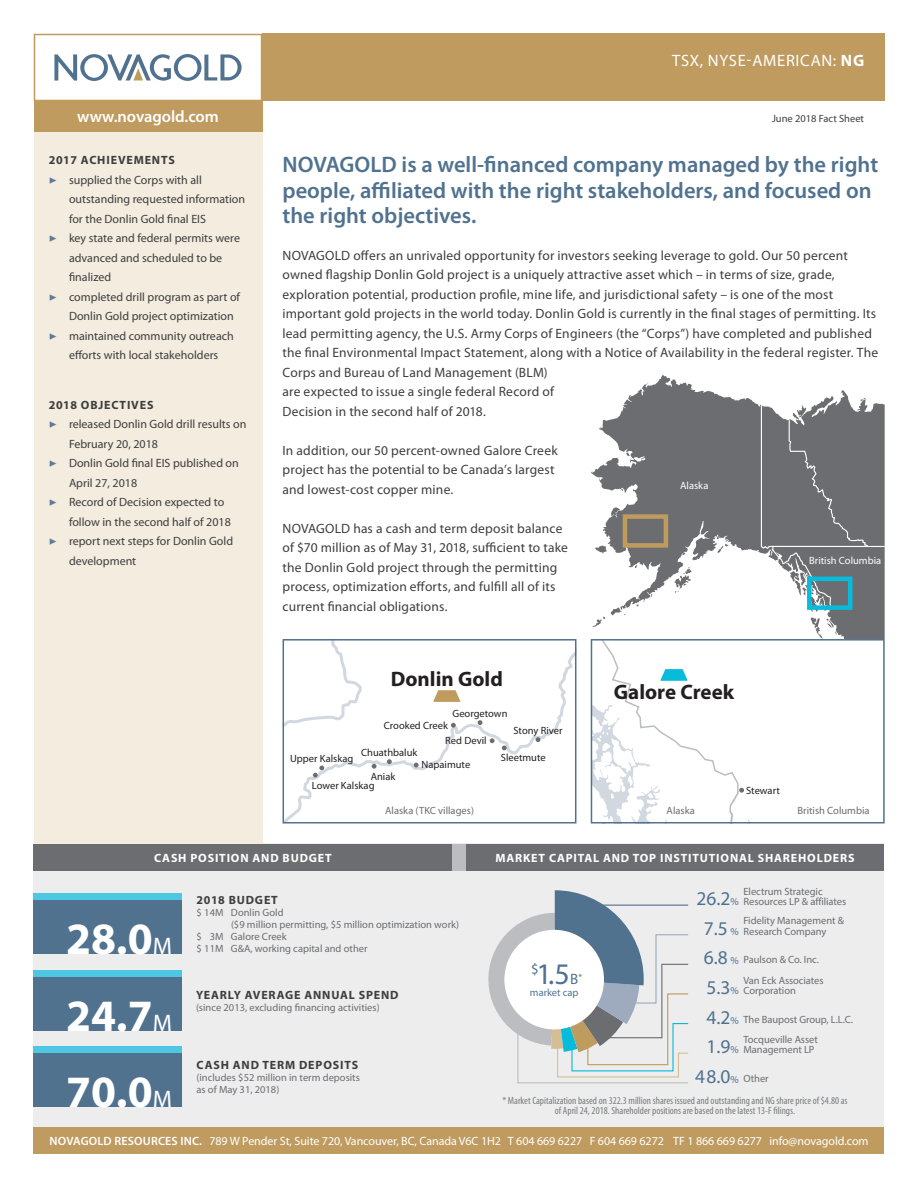
<style>
.page{position:relative;width:918px;height:1188px;background:#fff}
.page>*{position:absolute;margin:0;border:0;box-sizing:border-box;transform-origin:0 0}
.Sidebar_Number{font:700 45px "Myriad Pro";color:#fff}
.t1{font:700 30px "Myriad Pro";color:#50728f}
.Intro{font:600 22.5px/25.5px "Myriad Pro";color:#50728f}
.t2{font:700 21px "Myriad Pro";color:#231f20}
.t3{font:700 19.5px/29.7px "Myriad Pro";color:#50728f;text-align:center}
.t4{font:16.5px "Myriad Pro";letter-spacing:.045em;color:#fff}
.t5{font:600 16.5px "Myriad Pro";letter-spacing:-.005em;color:#fff}
.Body_Copy{font:13.5px/19.5px "Myriad Pro";letter-spacing:.015em;color:#3e3e3f}
.t6{font:12px/19.5px "Myriad Pro";color:#3e3e3f}
.t7{font:12px "Myriad Pro";letter-spacing:-.005em;color:#fff}
.Sidebar_Subhead{font:700 12px "Myriad Pro";letter-spacing:.07em;color:#3e3e3f}
.Sidebar_Subhead-2{font:700 12px "Myriad Pro";letter-spacing:.07em;color:#fff}
.Financials{font:10.5px/10.5px "Myriad Pro";color:#6c6d70}
.Disclaimer{font:condensed 10.5px/10.5px "Myriad Pro";color:#7a7c7f;text-align:center}
.t8{font:10.5px "Myriad Pro";color:#231f20}
.t9{font:10.5px "Myriad Pro";color:#fff}
.t10{font:10.5px "Myriad Pro";color:#3e3e3f}
.t11{font:10.5px "Myriad Pro";letter-spacing:-.005em;color:#50728f}
.s1{font-family:"Minion Pro";font-size:13.5px;color:#607c97}
.s2{font-weight:700}
.s3{font-weight:400;font-size:24px}
.s4{font-weight:400;font-size:15px}
.s5{font-weight:400;font-size:9px}
.s6{font-weight:400;font-size:10.5px}
.s7{font-weight:600}
</style>
<div class="page">
<svg style="left:591px;top:375px;width:294px;height:264px;fill:#6c6d70"></svg>
<svg style="left:626px;top:452px;width:4px;height:4px"></svg>
<svg style="left:593px;top:617px;width:12px;height:10px"></svg>
<svg style="left:611px;top:608px;width:14px;height:7px"></svg>
<svg style="left:674px;top:567px;width:18px;height:26px"></svg>
<svg style="left:718px;top:544px;width:11px;height:9px"></svg>
<hr style="left:773px;top:546px;width:112px;height:1px;background:#fff">
<svg style="left:595px;top:507px;width:73px;height:46px"></svg>
<svg style="left:760px;top:404px;width:108px;height:208px;background:#808689"></svg>
<svg style="left:744px;top:639px;width:141px;height:185px"></svg>
<svg style="left:591px;top:639px;width:153px;height:185px"></svg>
<svg style="left:283px;top:639px;width:293px;height:184px"></svg>
<div style="left:34px;top:844px;width:850px;height:283px;background:#ededee"></div>
<div style="left:466px;top:844px;width:418px;height:27px;background:#6c6d70"></div>
<div style="left:34px;top:844px;width:418px;height:27px;background:#6c6d70"></div>
<div style="left:34px;top:34px;width:228px;height:67px;background:#fff;border:2px solid #bf9b5f"></div>
<div style="left:262px;top:34px;width:623px;height:67px;background:#bf9b5f"></div>
<div style="left:34px;top:101px;width:228px;height:743px;background:#f3ecdf"></div>
<div style="left:34px;top:893px;width:148px;height:61px;background:#50728f"></div>
<div style="left:34px;top:893px;width:148px;height:7px;background:#4dc7e2"></div>
<div style="left:34px;top:970px;width:148px;height:60px;background:#50728f"></div>
<div style="left:34px;top:970px;width:148px;height:6px;background:#4dc7e2"></div>
<div style="left:34px;top:1046px;width:148px;height:61px;background:#50728f"></div>
<div style="left:34px;top:1046px;width:148px;height:7px;background:#4dc7e2"></div>
<svg style="left:488px;top:890px;width:201px;height:194px"></svg>
<div style="left:504px;top:930px;width:100px;height:99px;background:#fff;border-radius:50%"></div>
<div style="left:34px;top:1127px;width:850px;height:27px;background:#bf9b5f"></div>
<svg style="left:54px;top:54px;width:188px;height:27px"></svg>
<div style="left:452px;top:844px;width:14px;height:27px;background:#bcbdc0"></div>
<div style="left:34px;top:101px;width:228px;height:31px;background:#bf9b5f"></div>
<p class="t5" style="left:77px;top:105px;width:143px">www.novagold.com</p>
<p class="Sidebar_Subhead" style="left:49px;top:152px;width:128px">2017 ACHIEVEMENTS</p>
<p class="t6" style="left:69px;top:170px;width:178px;text-indent:-20px"><span class="s1">▶</span> supplied the Corps with all outstanding requested information for the Donlin Gold final EIS</p>
<p class="t6" style="left:69px;top:228px;width:173px;text-indent:-20px"><span class="s1">▶</span> key state and federal permits were advanced and scheduled to be finalized</p>
<p class="t6" style="left:69px;top:287px;width:173px;text-indent:-20px"><span class="s1">▶</span> completed drill program as part of<br>Donlin Gold project optimization</p>
<p class="t6" style="left:49px;top:326px;width:187px;text-align:center"><span class="s1">▶</span> maintained community outreach efforts with local stakeholders</p>
<p class="Sidebar_Subhead" style="left:49px;top:397px;width:106px">2018 OBJECTIVES</p>
<p class="t6" style="left:69px;top:414px;width:179px;text-indent:-20px"><span class="s1">▶</span> released Donlin Gold drill results on<br>February 20, 2018</p>
<p class="t6" style="left:69px;top:453px;width:171px;text-indent:-20px"><span class="s1">▶</span> Donlin Gold final EIS published on<br>April 27, 2018</p>
<p class="t6" style="left:69px;top:492px;width:163px;text-indent:-20px"><span class="s1">▶</span> Record of Decision expected to follow in the second half of 2018</p>
<p class="t6" style="left:69px;top:531px;width:166px;text-indent:-20px"><span class="s1">▶</span> report next steps for Donlin Gold development</p>
<p class="t4" style="left:672px;top:51px;width:193px">TSX, NYSE-AMERICAN: <span class="s2">NG</span></p>
<p class="t10" style="left:772px;top:112px;width:93px">June 2018 Fact Sheet</p>
<p class="Intro" style="left:283px;top:151px;width:597px">NOVAGOLD is a well-financed company managed by the right people, affiliated with the right stakeholders, and focused on the right objectives.</p>
<p class="Body_Copy" style="left:283px;top:245px;width:597px">NOVAGOLD offers an unrivaled opportunity for investors seeking leverage to gold. Our 50 percent owned flagship Donlin Gold project is a uniquely attractive asset which – in terms of size, grade, exploration potential, production profile, mine life, and jurisdictional safety – is one of the most important gold projects in the world today. Donlin Gold is currently in the final stages of permitting. Its lead permitting agency, the U.S. Army Corps of Engineers (the “Corps”) have completed and published the final Environmental Impact Statement, along with a Notice of Availability in the federal register. The Corps and Bureau of Land Management (BLM)<br>are expected to issue a single federal Record of<br>Decision in the second half of 2018.</p>
<p class="Body_Copy" style="left:283px;top:440px;width:277px">In addition, our 50 percent-owned Galore Creek project has the potential to be Canada’s largest and lowest-cost copper mine.</p>
<p class="Body_Copy" style="left:283px;top:518px;width:287px">NOVAGOLD has a cash and term deposit balance of $70 million as of May 31, 2018, sufficient to take the Donlin Gold project through the permitting process, optimization efforts, and fulfill all of its current financial obligations.</p>
<p class="t9" style="left:680px;top:479px;width:30px">Alaska</p>
<p class="t9" style="left:809px;top:554px;width:74px">British Columbia</p>
<p class="t2" style="left:391px;top:665px;width:113px">Donlin Gold</p>
<p class="t8" style="left:453px;top:707px;width:56px">Georgetown</p>
<p class="t8" style="left:501px;top:751px;width:46px">Sleetmute</p>
<p class="t8" style="left:422px;top:758px;width:50px">Napaimute</p>
<p class="t8" style="left:384px;top:719px;width:66px">Crooked Creek</p>
<p class="t8" style="left:514px;top:724px;width:51px">Stony River</p>
<p class="t8" style="left:445px;top:734px;width:43px">Red Devil</p>
<p class="t8" style="left:361px;top:746px;width:58px">Chuathbaluk</p>
<p class="t8" style="left:312px;top:779px;width:64px">Lower Kalskag</p>
<p class="t8" style="left:290px;top:752px;width:65px">Upper Kalskag</p>
<p class="t8" style="left:371px;top:770px;width:26px">Aniak</p>
<p class="Financials" style="left:385px;top:805px;width:90px">Alaska (TKC villages)</p>
<p class="t2" style="left:614px;top:678px;width:122px">Galore Creek</p>
<p class="t8" style="left:746px;top:784px;width:35px">Stewart</p>
<p class="Financials" style="left:667px;top:805px;width:30px">Alaska</p>
<p class="Financials" style="left:798px;top:805px;width:74px">British Columbia</p>
<p class="Sidebar_Subhead-2" style="left:154px;top:850px;width:179px">CASH POSITION AND BUDGET</p>
<p class="Sidebar_Number" style="left:66px;top:909px;width:107px">28.0<span class="s3">M</span></p>
<p class="Sidebar_Number" style="left:66px;top:986px;width:107px">24.7<span class="s3">M</span></p>
<p class="Sidebar_Number" style="left:66px;top:1062px;width:107px">70.0<span class="s3">M</span></p>
<p class="Sidebar_Subhead" style="left:196px;top:892px;width:83px">2018 BUDGET</p>
<p class="Financials" style="left:196px;top:907px;width:89px">$ 14M Donlin Gold</p>
<p class="Financials" style="left:231px;top:919px;width:230px">($9 million permitting, $5 million optimization work)</p>
<p class="Financials" style="left:196px;top:931px;width:92px">$ 3M Galore Creek</p>
<p class="Financials" style="left:196px;top:943px;width:173px">$ 11M G&amp;A, working capital and other</p>
<p class="Sidebar_Subhead" style="left:196px;top:987px;width:204px">YEARLY AVERAGE ANNUAL SPEND</p>
<p class="Financials" style="left:196px;top:1002px;width:185px">(since 2013, excluding financing activities)</p>
<p class="Sidebar_Subhead" style="left:197px;top:1057px;width:163px">CASH AND TERM DEPOSITS</p>
<p class="Financials" style="left:196px;top:1071px;width:165px;line-height:12px">(includes $52 million in term deposits as of May 31, 2018)</p>
<p class="Sidebar_Subhead-2" style="left:495px;top:850px;width:361px">MARKET CAPITAL AND TOP INSTITUTIONAL SHAREHOLDERS</p>
<p class="t1" style="left:531px;top:955px;width:53px"><sup>$</sup>1.5<span class="s4">B</span><span class="s5">*</span></p>
<p class="t11" style="left:530px;top:986px;width:50px">market cap</p>
<p class="Financials" style="left:744px;top:886px;width:104px">Electrum Strategic<br>Resources LP &amp; affiliates</p>
<p class="t3" style="left:695px;top:883px;width:45px">26.2<span class="s6">%<br></span>7.5 <span class="s6">%<br></span>6.8 <span class="s6">%<br></span>5.3<span class="s6">%<br></span>4.2<span class="s6">%<br></span>1.9<span class="s6">%<br></span>48.0<span class="s6">%</span></p>
<p class="Financials" style="left:744px;top:915px;width:102px">Fidelity Management &amp;<br>Research Company</p>
<p class="Financials" style="left:744px;top:950px;width:82px;line-height:20.1px">Paulson &amp; Co. Inc.<br>Van Eck Associates</p>
<p class="Financials" style="left:744px;top:985px;width:54px">Corporation</p>
<p class="Financials" style="left:744px;top:1009px;width:111px;line-height:20.2px">The Baupost Group, L.L.C.<br>Tocqueville Asset</p>
<p class="Financials" style="left:744px;top:1044px;width:72px">Management LP</p>
<p class="Financials" style="left:744px;top:1073px;width:27px">Other</p>
<p class="Disclaimer" style="left:502px;top:1095px;width:347px">* Market Capitalization based on 322.3 million shares issued and outstanding and NG share price of $4.80 as of April 24, 2018. Shareholder positions are based on the latest 13-F filings.</p>
<p class="t7" style="left:50px;top:1134px;width:821px"><span class="s7">NOVAGOLD RESOURCES INC.</span> 789 W Pender St, Suite 720, Vancouver, BC, Canada V6C 1H2 T 604 669 6227 F 604 669 6272 TF 1 866 669 6277 info@novagold.com</p>
</div>
